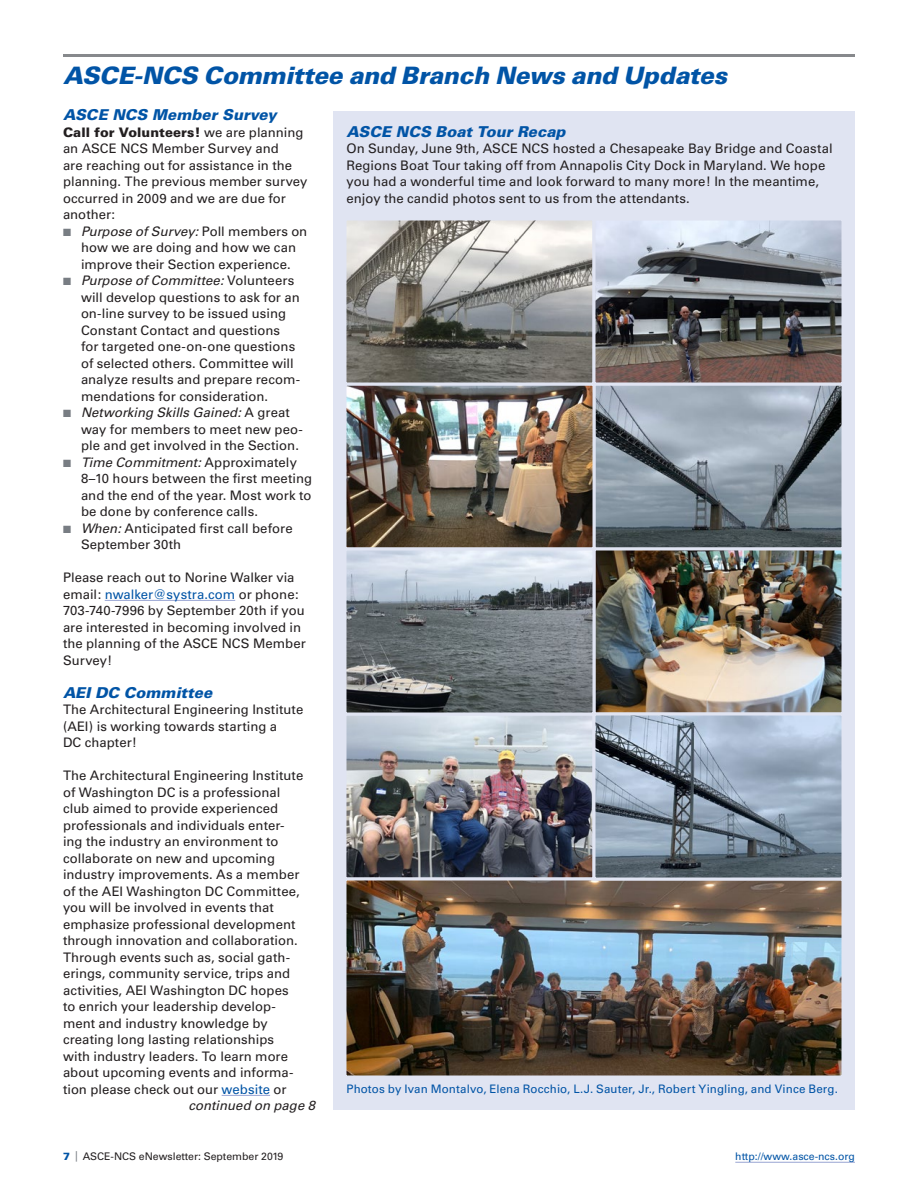
<style>
.page{position:relative;width:918px;height:1188px;background:#fff}
.page>*{position:absolute;margin:0;border:0;box-sizing:border-box;transform-origin:0 0}
.Head_1{font:italic 900 24px "Univers";letter-spacing:-.01em;color:#0154a6}
.Head_2{font:italic 900 15px "Univers";color:#0154a6}
.Text{font:13.2px/16.5px "Univers";letter-spacing:.005em;color:#231f20}
.Text-2{font:italic 13.2px "Univers";color:#231f20}
.t1{font:11.7px "Univers";letter-spacing:.01em;color:#0154a6}
.t2{font:10.5px "Univers";color:#231f20}
.t3{font:10.5px "Univers";color:#0154a6}
.s1{font-weight:900}
.s2{color:#787d83}
.s3{font-style:italic}
.s4{color:#0154a6}
.s5{font-weight:900;color:#0154a6}
</style>
<div class="page">
<hr style="left:735px;top:1162px;width:120px;height:1px;background:#98a4d3">
<hr style="left:63px;top:54px;width:792px;height:3px;background:#87898c">
<hr style="left:105px;top:600px;width:130px;height:1px;background:#98a4d3">
<hr style="left:222px;top:1095px;width:48px;height:1px;background:#98a4d3">
<div style="left:333px;top:111px;width:522px;height:999px;background:#e0e4f2"></div>
<img style="left:348px;top:222px;width:492px;height:654px">
<div style="left:592px;top:382px;width:252px;height:168px;border:3px solid #e0e4f2"></div>
<div style="left:344px;top:382px;width:252px;height:168px;border:3px solid #e0e4f2"></div>
<div style="left:592px;top:548px;width:252px;height:168px;border:3px solid #e0e4f2"></div>
<div style="left:344px;top:712px;width:252px;height:168px;border:3px solid #e0e4f2"></div>
<img style="left:348px;top:882px;width:492px;height:192px">
<div style="left:344px;top:878px;width:500px;height:200px;border:3px solid #e0e4f2"></div>
<div style="left:592px;top:712px;width:252px;height:168px;border:3px solid #e0e4f2"></div>
<div style="left:344px;top:218px;width:252px;height:168px;border:3px solid #e0e4f2"></div>
<div style="left:344px;top:548px;width:252px;height:168px;border:3px solid #e0e4f2"></div>
<div style="left:592px;top:218px;width:252px;height:168px;border:3px solid #e0e4f2"></div>
<p class="Head_1" style="left:63px;top:60px;width:666px">ASCE-NCS Committee and Branch News and Updates</p>
<p class="Head_2" style="left:63px;top:105px;width:215px">ASCE NCS Member Survey</p>
<p class="Text" style="left:63px;top:124px;width:246px"><span class="s1">Call for Volunteers!</span> we are planning an ASCE NCS Member Survey and<br>are reaching out for assistance in the planning. The previous member survey occurred in 2009 and we are due for another:</p>
<p class="Text" style="left:63px;top:223px;width:246px;text-align:center"><span class="s2">■</span> <span class="s3">Purpose of Survey:</span> Poll members on how we are doing and how we can improve their Section experience.</p>
<p class="Text" style="left:81px;top:272px;width:221px;text-indent:-18px"><span class="s2">■</span> <span class="s3">Purpose of Committee:</span> Volunteers will develop questions to ask for an on-line survey to be issued using Constant Contact and questions for targeted one-on-one questions of selected others. Committee will analyze results and prepare recom&shy;mendations for consideration.</p>
<p class="Text" style="left:81px;top:404px;width:223px;text-indent:-18px"><span class="s2">■</span> <span class="s3">Networking Skills Gained:</span> A great way for members to meet new peo&shy;ple and get involved in the Section.</p>
<p class="Text" style="left:81px;top:454px;width:233px;text-indent:-18px"><span class="s2">■</span> <span class="s3">Time Commitment:</span> Approximately 8–10 hours between the first meeting and the end of the year. Most work to be done by conference calls.</p>
<p class="Text" style="left:81px;top:520px;width:213px;text-indent:-18px"><span class="s2">■</span> <span class="s3">When:</span> Anticipated first call before<br>September 30th</p>
<p class="Text" style="left:63px;top:569px;width:244px">Please reach out to Norine Walker via email: <span class="s4">nwalker@systra.com</span> or phone:<br>703-740-7996 by September 20th if you are interested in becoming involved in the planning of the ASCE NCS Member<br>Survey!</p>
<p class="Head_2" style="left:63px;top:683px;width:151px">AEI DC Committee</p>
<p class="Text" style="left:63px;top:701px;width:242px">The Architectural Engineering Institute (AEI) is working towards starting a<br>DC chapter!</p>
<p class="Text" style="left:63px;top:767px;width:242px">The Architectural Engineering Institute of Washington DC is a professional club aimed to provide experienced professionals and individuals enter&shy;ing the industry an environment to collaborate on new and upcoming industry improvements. As a member of the AEI Washington DC Committee, you will be involved in events that emphasize professional development through innovation and collaboration.<br>Through events such as, social gath&shy;erings, community service, trips and activities, AEI Washington DC hopes to enrich your leadership develop&shy;ment and industry knowledge by creating long lasting relationships with industry leaders. To learn more about upcoming events and informa&shy;tion please check out our <span class="s4">website</span> or</p>
<p class="Head_2" style="left:346px;top:122px;width:221px">ASCE NCS Boat Tour Recap</p>
<p class="Text" style="left:346px;top:140px;width:488px">On Sunday, June 9th, ASCE NCS hosted a Chesapeake Bay Bridge and Coastal Regions Boat Tour taking off from Annapolis City Dock in Maryland. We hope you had a wonderful time and look forward to many more! In the meantime, enjoy the candid photos sent to us from the attendants.</p>
<p class="t1" style="left:346px;top:1082px;width:493px">Photos by Ivan Montalvo, Elena Rocchio, L.J. Sauter, Jr., Robert Yingling, and Vince Berg.</p>
<p class="Text-2" style="left:188px;top:1097px;width:128px">continued on page 8</p>
<p class="t2" style="left:63px;top:1150px;width:222px"><span class="s5">7</span> <span class="s2">|</span> ASCE-NCS eNewsletter: September 2019</p>
<p class="t3" style="left:735px;top:1150px;width:121px">http://www.asce-ncs.org</p>
</div>
